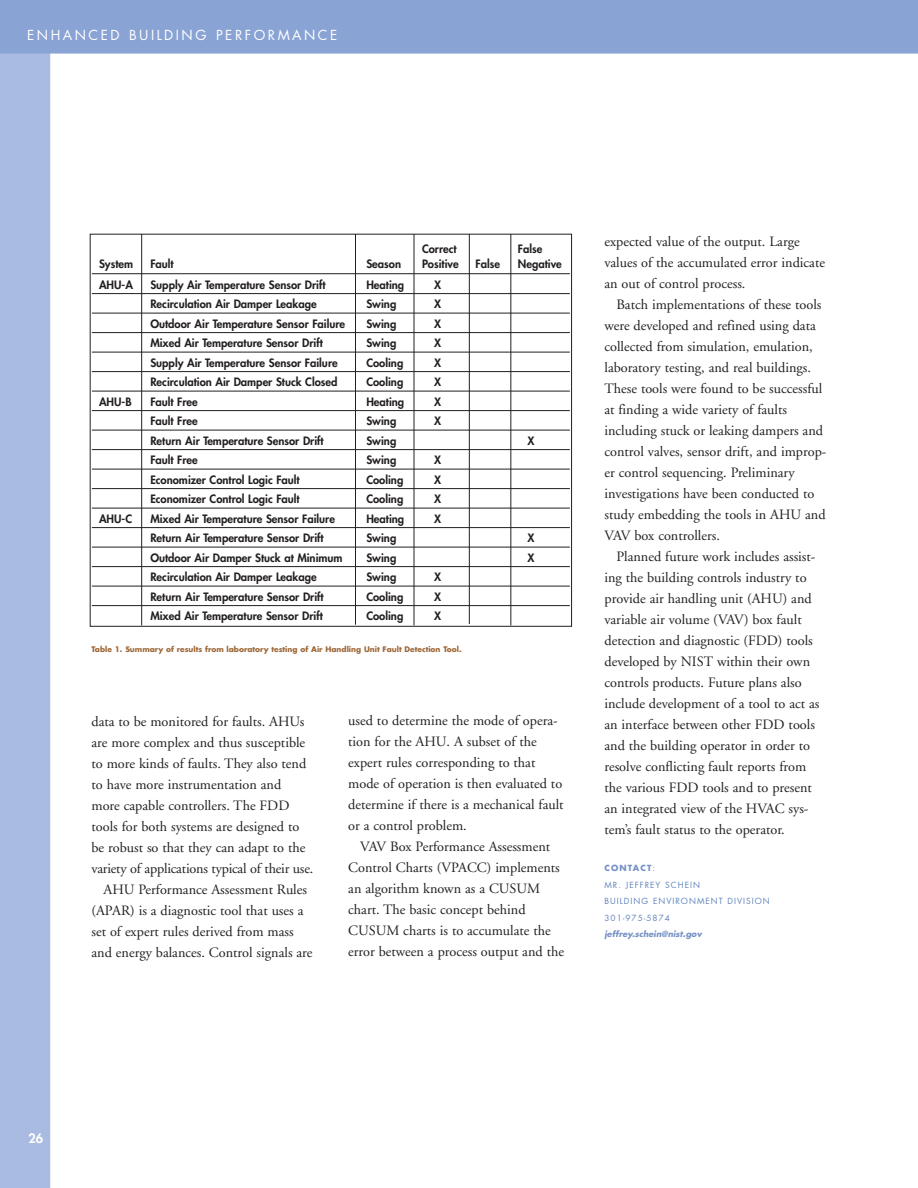
<style>
.page{position:relative;width:918px;height:1188px;background:#fff}
.page>*{position:absolute;margin:0;border:0;box-sizing:border-box;transform-origin:0 0}
.t1{font:14.25px/21px "Adobe Garamond";color:#231f20}
.t2{font:13.5px "Futura";letter-spacing:.185em;color:#fff}
.t3{font:800 12.75px "Futura";color:#fff}
.t4{font:800 11.25px "Futura";color:#231f20}
.t5{font:8.25px/16.5px "Futura";letter-spacing:.125em;color:#6084bc}
.t6{font:italic 700 8.25px "Futura";color:#7792c6}
.t7{font:700 7.5px "Futura";color:#9d6736}
.s1{font-weight:700;color:#7792c6}
</style>
<div class="page">
<img style="left:0;top:0;width:918px;height:1188px">
<hr style="left:92px;top:273px;width:478px;height:1px;background:#231f20">
<hr style="left:92px;top:293px;width:478px;height:1px;background:#231f20">
<hr style="left:92px;top:313px;width:478px;height:1px;background:#231f20">
<hr style="left:92px;top:332px;width:478px;height:1px;background:#231f20">
<hr style="left:92px;top:352px;width:478px;height:1px;background:#231f20">
<hr style="left:92px;top:371px;width:478px;height:1px;background:#231f20">
<hr style="left:92px;top:391px;width:478px;height:1px;background:#231f20">
<hr style="left:92px;top:410px;width:478px;height:1px;background:#231f20">
<hr style="left:92px;top:430px;width:478px;height:1px;background:#231f20">
<hr style="left:92px;top:449px;width:478px;height:1px;background:#231f20">
<hr style="left:92px;top:469px;width:478px;height:1px;background:#231f20">
<hr style="left:92px;top:488px;width:478px;height:1px;background:#231f20">
<hr style="left:92px;top:508px;width:478px;height:1px;background:#231f20">
<hr style="left:92px;top:527px;width:478px;height:1px;background:#231f20">
<hr style="left:92px;top:547px;width:478px;height:1px;background:#231f20">
<hr style="left:92px;top:566px;width:478px;height:1px;background:#231f20">
<hr style="left:92px;top:586px;width:478px;height:1px;background:#231f20">
<hr style="left:92px;top:605px;width:478px;height:1px;background:#231f20">
<hr style="left:141px;top:234px;width:1px;height:391px;background:#231f20">
<hr style="left:355px;top:234px;width:1px;height:391px;background:#231f20">
<hr style="left:414px;top:234px;width:1px;height:392px;background:#231f20">
<hr style="left:469px;top:234px;width:1px;height:390px;background:#231f20">
<hr style="left:511px;top:234px;width:1px;height:392px;background:#231f20">
<p class="t2" style="left:27px;top:28px;width:312px">ENHANCED BUILDING PERFORMANCE</p>
<p class="t4" style="left:422px;top:243px;width:36px">Correct</p>
<p class="t4" style="left:518px;top:243px;width:26px">False</p>
<p class="t4" style="left:99px;top:258px;width:36px">System</p>
<p class="t4" style="left:150px;top:258px;width:25px">Fault</p>
<p class="t4" style="left:366px;top:258px;width:36px">Season</p>
<p class="t4" style="left:422px;top:258px;width:38px">Positive</p>
<p class="t4" style="left:476px;top:258px;width:26px">False</p>
<p class="t4" style="left:518px;top:258px;width:45px">Negative</p>
<p class="t4" style="left:99px;top:279px;width:35px">AHU-A</p>
<p class="t4" style="left:150px;top:279px;width:177px">Supply Air Temperature Sensor Drift</p>
<p class="t4" style="left:366px;top:279px;width:39px">Heating</p>
<p class="t4" style="left:434px;top:279px;width:9px">X</p>
<p class="t4" style="left:150px;top:299px;width:168px">Recirculation Air Damper Leakage</p>
<p class="t4" style="left:366px;top:299px;width:31px">Swing</p>
<p class="t4" style="left:434px;top:299px;width:9px">X</p>
<p class="t4" style="left:150px;top:318px;width:196px">Outdoor Air Temperature Sensor Failure</p>
<p class="t4" style="left:366px;top:318px;width:31px">Swing</p>
<p class="t4" style="left:434px;top:318px;width:9px">X</p>
<p class="t4" style="left:150px;top:338px;width:174px">Mixed Air Temperature Sensor Drift</p>
<p class="t4" style="left:366px;top:338px;width:31px">Swing</p>
<p class="t4" style="left:434px;top:338px;width:9px">X</p>
<p class="t4" style="left:150px;top:357px;width:189px">Supply Air Temperature Sensor Failure</p>
<p class="t4" style="left:366px;top:357px;width:39px">Cooling</p>
<p class="t4" style="left:434px;top:357px;width:9px">X</p>
<p class="t4" style="left:150px;top:377px;width:189px">Recirculation Air Damper Stuck Closed</p>
<p class="t4" style="left:366px;top:377px;width:39px">Cooling</p>
<p class="t4" style="left:434px;top:377px;width:9px">X</p>
<p class="t4" style="left:99px;top:396px;width:34px">AHU-B</p>
<p class="t4" style="left:150px;top:396px;width:49px">Fault Free</p>
<p class="t4" style="left:366px;top:396px;width:39px">Heating</p>
<p class="t4" style="left:434px;top:396px;width:9px">X</p>
<p class="t4" style="left:150px;top:416px;width:49px">Fault Free</p>
<p class="t4" style="left:366px;top:416px;width:31px">Swing</p>
<p class="t4" style="left:434px;top:416px;width:9px">X</p>
<p class="t4" style="left:150px;top:435px;width:175px">Return Air Temperature Sensor Drift</p>
<p class="t4" style="left:366px;top:435px;width:31px">Swing</p>
<p class="t4" style="left:527px;top:435px;width:9px">X</p>
<p class="t4" style="left:150px;top:455px;width:49px">Fault Free</p>
<p class="t4" style="left:366px;top:455px;width:31px">Swing</p>
<p class="t4" style="left:434px;top:455px;width:9px">X</p>
<p class="t4" style="left:150px;top:474px;width:151px">Economizer Control Logic Fault</p>
<p class="t4" style="left:366px;top:474px;width:39px">Cooling</p>
<p class="t4" style="left:434px;top:474px;width:9px">X</p>
<p class="t4" style="left:150px;top:494px;width:151px">Economizer Control Logic Fault</p>
<p class="t4" style="left:366px;top:494px;width:39px">Cooling</p>
<p class="t4" style="left:434px;top:494px;width:9px">X</p>
<p class="t4" style="left:99px;top:513px;width:35px">AHU-C</p>
<p class="t4" style="left:150px;top:513px;width:186px">Mixed Air Temperature Sensor Failure</p>
<p class="t4" style="left:366px;top:513px;width:39px">Heating</p>
<p class="t4" style="left:434px;top:513px;width:9px">X</p>
<p class="t4" style="left:150px;top:533px;width:175px">Return Air Temperature Sensor Drift</p>
<p class="t4" style="left:366px;top:533px;width:31px">Swing</p>
<p class="t4" style="left:527px;top:533px;width:9px">X</p>
<p class="t4" style="left:150px;top:552px;width:194px">Outdoor Air Damper Stuck at Minimum</p>
<p class="t4" style="left:366px;top:552px;width:31px">Swing</p>
<p class="t4" style="left:527px;top:552px;width:9px">X</p>
<p class="t4" style="left:150px;top:572px;width:168px">Recirculation Air Damper Leakage</p>
<p class="t4" style="left:366px;top:572px;width:31px">Swing</p>
<p class="t4" style="left:434px;top:572px;width:9px">X</p>
<p class="t4" style="left:150px;top:591px;width:175px">Return Air Temperature Sensor Drift</p>
<p class="t4" style="left:366px;top:591px;width:39px">Cooling</p>
<p class="t4" style="left:434px;top:591px;width:9px">X</p>
<p class="t4" style="left:150px;top:611px;width:174px">Mixed Air Temperature Sensor Drift</p>
<p class="t4" style="left:366px;top:611px;width:39px">Cooling</p>
<p class="t4" style="left:434px;top:611px;width:9px">X</p>
<p class="t7" style="left:92px;top:646px;width:372px">Table 1. Summary of results from laboratory testing of Air Handling Unit Fault Detection Tool.</p>
<p class="t1" style="left:92px;top:712px;width:214px">data to be monitored for faults. AHUs</p>
<p class="t1" style="left:92px;top:733px;width:215px">are more complex and thus susceptible</p>
<p class="t1" style="left:92px;top:754px;width:216px">to more kinds of faults. They also tend</p>
<p class="t1" style="left:92px;top:775px;width:191px">to have more instrumentation and</p>
<p class="t1" style="left:92px;top:796px;width:200px">more capable controllers. The FDD</p>
<p class="t1" style="left:92px;top:817px;width:209px">tools for both systems are designed to</p>
<p class="t1" style="left:92px;top:838px;width:215px">be robust so that they can adapt to the</p>
<p class="t1" style="left:92px;top:859px;width:223px">variety of applications typical of their use.</p>
<p class="t1" style="left:103px;top:880px;width:205px">AHU Performance Assessment Rules</p>
<p class="t1" style="left:92px;top:901px;width:213px">(APAR) is a diagnostic tool that uses a</p>
<p class="t1" style="left:92px;top:922px;width:204px">set of expert rules derived from mass</p>
<p class="t1" style="left:92px;top:943px;width:223px">and energy balances. Control signals are</p>
<p class="t1" style="left:348px;top:711px;width:217px">used to determine the mode of opera&shy;tion for the AHU. A subset of the expert rules corresponding to that mode of operation is then evaluated to determine if there is a mechanical fault or a control problem.</p>
<p class="t1" style="left:348px;top:837px;width:217px;text-indent:12px">VAV Box Performance Assessment Control Charts (VPACC) implements an algorithm known as a CUSUM chart. The basic concept behind CUSUM charts is to accumulate the error between a process output and the</p>
<p class="t1" style="left:604px;top:232px;width:222px">expected value of the output. Large values of the accumulated error indicate an out of control process.</p>
<p class="t1" style="left:604px;top:295px;width:223px;text-indent:12px">Batch implementations of these tools were developed and refined using data collected from simulation, emulation, laboratory testing, and real buildings.<br>These tools were found to be successful at finding a wide variety of faults including stuck or leaking dampers and control valves, sensor drift, and improp&shy;er control sequencing. Preliminary investigations have been conducted to study embedding the tools in AHU and VAV box controllers.</p>
<p class="t1" style="left:604px;top:547px;width:216px;text-indent:12px">Planned future work includes assist&shy;ing the building controls industry to provide air handling unit (AHU) and variable air volume (VAV) box fault detection and diagnostic (FDD) tools developed by NIST within their own controls products. Future plans also include development of a tool to act as an interface between other FDD tools and the building operator in order to resolve conflicting fault reports from the various FDD tools and to present an integrated view of the HVAC sys&shy;tem’s fault status to the operator.</p>
<p class="t5" style="left:604px;top:861px;width:167px"><span class="s1">CONTACT</span>:<br>MR. JEFFREY SCHEIN<br>BUILDING ENVIRONMENT DIVISION<br>301-975-5874</p>
<p class="t6" style="left:604px;top:930px;width:99px">jeffrey.schein@nist.gov</p>
<p class="t3" style="left:29px;top:1133px;width:16px">26</p>
</div>
